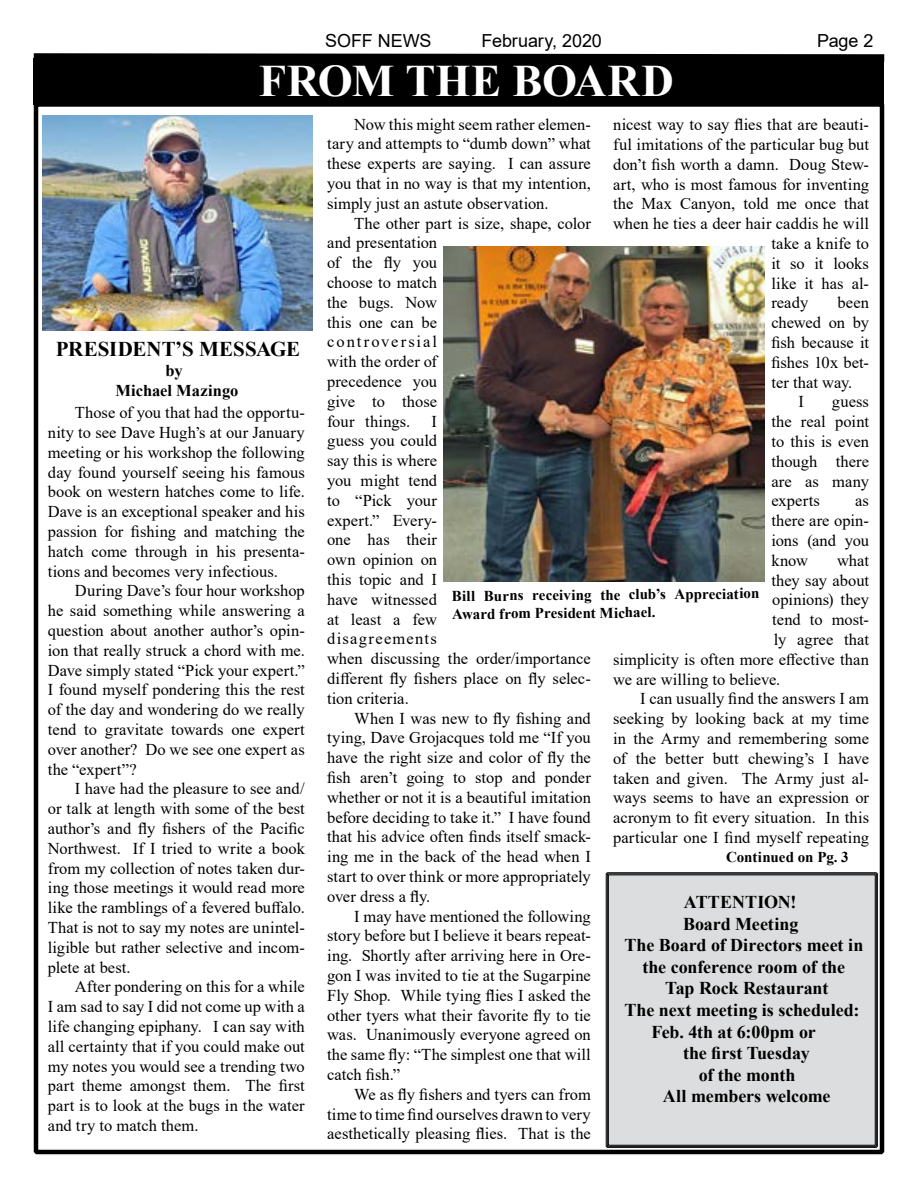
<style>
.page{position:relative;width:918px;height:1188px;background:#fff}
.page>*{position:absolute;margin:0;border:0;box-sizing:border-box;transform-origin:0 0}
.t1{font:700 45px "Times New Roman";letter-spacing:.005em;color:#fff}
.t2{font:700 21px "Times New Roman";color:#000}
.t3{font:700 18px "Times New Roman";letter-spacing:-.005em;color:#000}
.t4{font:18px "Arial";letter-spacing:-.005em;color:#000}
.t5{font:16.5px/19.8px "Times New Roman";color:#000;text-align:justify}
.t6{font:700 16.5px/19.8px "Times New Roman";color:#000;text-align:center}
.t7{font:700 15px/17.5px "Times New Roman";letter-spacing:-.005em;color:#000}
</style>
<div class="page">
<svg style="left:33px;top:53px;width:852px;height:13px"></svg>
<div style="left:34px;top:58px;width:850px;height:47px;background:#000"></div>
<div style="left:34px;top:102px;width:850px;height:1052px;border:4px solid #000"></div>
<div style="left:605px;top:872px;width:273px;height:276px;background:#dcddde"></div>
<div style="left:608px;top:874px;width:268px;height:272px;border:1px solid #000"></div>
<img style="left:42px;top:116px;width:270px;height:214px">
<img style="left:444px;top:246px;width:321px;height:335px">
<p class="t4" style="left:325px;top:28px;width:108px">SOFF NEWS</p>
<p class="t4" style="left:482px;top:28px;width:122px">February, 2020</p>
<p class="t4" style="left:817px;top:28px;width:58px">Page 2</p>
<h1 class="t1" style="left:259px;top:49px;width:417px">FROM THE BOARD</h1>
<p class="t2" style="left:56px;top:334px;width:246px">PRESIDENT’S MESSAGE</p>
<p class="t6" style="left:115px;top:360px;width:125px">by<br>Michael Mazingo</p>
<p class="t5" style="left:48px;top:402px;width:259px;text-indent:27px">Those of you that had the opportu&shy;nity to see Dave Hugh’s at our January meeting or his workshop the following day found yourself seeing his famous book on western hatches come to life.<br>Dave is an exceptional speaker and his passion for fishing and matching the hatch come through in his presenta&shy;tions and becomes very infectious.</p>
<p class="t5" style="left:48px;top:581px;width:259px;text-indent:27px">During Dave’s four hour workshop he said something while answering a question about another author’s opin&shy;ion that really struck a chord with me.<br>Dave simply stated “Pick your expert.” I found myself pondering this the rest of the day and wondering do we really tend to gravitate towards one expert over another? Do we see one expert as the “expert”?</p>
<p class="t5" style="left:48px;top:779px;width:259px;text-indent:27px">I have had the pleasure to see and/ or talk at length with some of the best author’s and fly fishers of the Pacific Northwest. If I tried to write a book from my collection of notes taken dur&shy;ing those meetings it would read more like the ramblings of a fevered buffalo.<br>That is not to say my notes are unintel&shy;ligible but rather selective and incom&shy;plete at best.</p>
<p class="t5" style="left:48px;top:977px;width:259px;text-indent:27px">After pondering on this for a while I am sad to say I did not come up with a life changing epiphany. I can say with all certainty that if you could make out my notes you would see a trending two part theme amongst them. The first part is to look at the bugs in the water and try to match them.</p>
<p class="t5" style="left:327px;top:114px;width:265px;text-indent:27px">Now this might seem rather elemen&shy;tary and attempts to “dumb down” what these experts are saying. I can assure you that in no way is that my intention, simply just an astute observation.</p>
<p class="t5" style="left:327px;top:213px;width:265px;text-align:left;text-indent:27px">The other part is size, shape, color and presentation<br>of the fly you<br>choose to match<br>the bugs. Now<br>this one can be<br>controversial<br>with the order of<br>precedence you<br>give to those<br>four things.</p>
<p class="t5" style="left:613px;top:114px;width:257px">nicest way to say flies that are beauti-</p>
<p class="t5" style="left:613px;top:134px;width:257px">ful imitations of the particular bug but</p>
<p class="t5" style="left:613px;top:154px;width:257px">don’t fish worth a damn. Doug Stew-</p>
<p class="t5" style="left:613px;top:174px;width:258px">art, who is most famous for inventing</p>
<p class="t5" style="left:613px;top:194px;width:257px">the Max Canyon, told me once that</p>
<p class="t5" style="left:613px;top:213px;width:257px">when he ties a deer hair caddis he will</p>
<p class="t5" style="left:771px;top:233px;width:99px">take a knife to</p>
<p class="t5" style="left:771px;top:253px;width:99px">it so it looks</p>
<p class="t5" style="left:771px;top:273px;width:99px">like it has al-</p>
<p class="t5" style="left:771px;top:293px;width:38px">ready</p>
<p class="t5" style="left:838px;top:293px;width:33px">been</p>
<p class="t5" style="left:771px;top:312px;width:99px">chewed on by</p>
<p class="t5" style="left:771px;top:332px;width:99px">fish because it</p>
<p class="t5" style="left:771px;top:352px;width:99px">fishes 10x bet-</p>
<p class="t5" style="left:771px;top:372px;width:83px">ter that way.</p>
<p class="t5" style="left:798px;top:392px;width:7px">I</p>
<p class="t5" style="left:771px;top:392px;width:99px;text-indent:60px">guess the real point to this is even though there are as many experts</p>
<p class="t5" style="left:327px;top:411px;width:265px;text-align:left;text-indent:105px">I<br>guess you could<br>say this is where<br>you might tend<br>to “Pick your<br>expert.” Every-<br>one has their<br>own opinion on<br>this topic and I<br>have witnessed<br>at least a few<br>disagreements<br>when discussing the order/importance different fly fishers place on fly selec&shy;tion criteria.</p>
<p class="t5" style="left:327px;top:708px;width:265px;text-indent:27px">When I was new to fly fishing and tying, Dave Grojacques told me “If you have the right size and color of fly the fish aren’t going to stop and ponder whether or not it is a beautiful imitation before deciding to take it.” I have found that his advice often finds itself smack&shy;ing me in the back of the head when I start to over think or more appropriately over dress a fly.</p>
<p class="t5" style="left:327px;top:906px;width:265px;text-indent:27px">I may have mentioned the following story before but I believe it bears repeat&shy;ing. Shortly after arriving here in Ore&shy;gon I was invited to tie at the Sugarpine Fly Shop. While tying flies I asked the other tyers what their favorite fly to tie was. Unanimously everyone agreed on the same fly: “The simplest one that will catch fish.”</p>
<p class="t5" style="left:327px;top:1084px;width:265px;text-indent:27px">We as fly fishers and tyers can from time to time find ourselves drawn to very aesthetically pleasing flies. That is the</p>
<p class="t5" style="left:771px;top:491px;width:99px;text-indent:84px">as there are opin&shy;ions (and you know</p>
<p class="t5" style="left:837px;top:550px;width:33px">what</p>
<p class="t5" style="left:771px;top:570px;width:99px">they say about</p>
<p class="t5" style="left:772px;top:590px;width:98px">opinions) they</p>
<p class="t5" style="left:772px;top:609px;width:98px">tend to most-</p>
<p class="t5" style="left:774px;top:629px;width:97px">ly agree that</p>
<p class="t5" style="left:613px;top:649px;width:257px">simplicity is often more effective than</p>
<p class="t5" style="left:613px;top:669px;width:169px">we are willing to believe.</p>
<p class="t5" style="left:640px;top:689px;width:230px">I can usually find the answers I am</p>
<p class="t5" style="left:613px;top:708px;width:257px">seeking by looking back at my time</p>
<p class="t5" style="left:613px;top:728px;width:257px">in the Army and remembering some</p>
<p class="t5" style="left:613px;top:748px;width:257px">of the better butt chewing’s I have</p>
<p class="t5" style="left:613px;top:768px;width:257px">taken and given. The Army just al-</p>
<p class="t5" style="left:613px;top:788px;width:257px">ways seems to have an expression or</p>
<p class="t5" style="left:613px;top:807px;width:258px">acronym to fit every situation. In this</p>
<p class="t5" style="left:613px;top:827px;width:257px">particular one I find myself repeating</p>
<p class="t7" style="left:452px;top:588px;width:309px;rotate:-1deg">Bill Burns receiving the club’s Appreciation<br>Award from President Michael.</p>
<p class="t7" style="left:726px;top:848px;width:124px">Continued on Pg. 3</p>
<p class="t3" style="left:684px;top:889px;width:114px">ATTENTION!</p>
<p class="t3" style="left:683px;top:911px;width:117px">Board Meeting</p>
<p class="t3" style="left:625px;top:932px;width:240px">The Board of Directors meet in</p>
<p class="t3" style="left:643px;top:954px;width:204px">the conference room of the</p>
<p class="t3" style="left:665px;top:975px;width:165px">Tap Rock Restaurant</p>
<p class="t3" style="left:625px;top:997px;width:237px">The next meeting is scheduled:</p>
<p class="t3" style="left:652px;top:1019px;width:166px">Feb. 4th at 6:00pm or</p>
<p class="t3" style="left:683px;top:1040px;width:128px">the first Tuesday</p>
<p class="t3" style="left:699px;top:1062px;width:98px">of the month</p>
<p class="t3" style="left:663px;top:1083px;width:169px">All members welcome</p>
</div>
